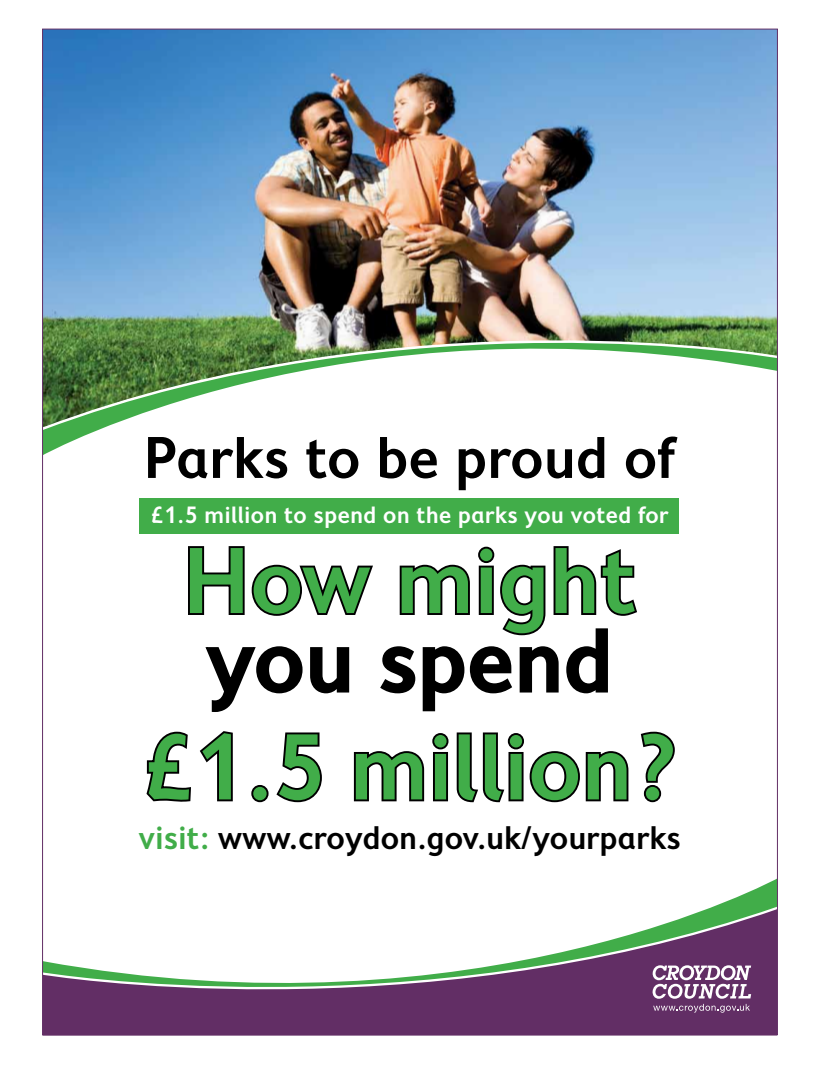
<style>
.page{position:relative;width:820px;height:1078px;background:#fff}
.page>*{position:absolute;margin:0;border:0;box-sizing:border-box;transform-origin:0 0}
.t1{font:600 95.5px "Fiendstar";color:#41ad49}
.t2{font:600 91.9px "Fiendstar";color:#000}
.t3{font:600 60.1px "Fiendstar";color:#000}
.t4{font:600 33.5px "Fiendstar";color:#000}
.t5{font:600 24.2px "Fiendstar";letter-spacing:.01em;color:#fff}
.s1{color:#41ad49}
</style>
<div class="page">
<img style="left:44px;top:31px;width:731px;height:257px">
<svg style="left:44px;top:288px;width:731px;height:2px"></svg>
<img style="left:44px;top:290px;width:731px;height:165px">
<svg style="left:722px;top:879px;width:53px;height:24px"></svg>
<svg style="left:42px;top:903px;width:736px;height:133px"></svg>
<svg style="left:652px;top:964px;width:98px;height:48px"></svg>
<svg style="left:188px;top:546px;width:449px;height:166px"></svg>
<svg style="left:146px;top:731px;width:87px;height:71px"></svg>
<div style="left:251px;top:784px;width:17px;height:18px;border:4px solid #000;border-radius:50%"></div>
<svg style="left:276px;top:732px;width:46px;height:71px"></svg>
<svg style="left:353px;top:732px;width:276px;height:71px"></svg>
<svg style="left:640px;top:731px;width:35px;height:72px"></svg>
<div style="left:139px;top:498px;width:540px;height:36px;background:#41ad49"></div>
<h3 class="t3" style="left:144px;top:424px;width:533px">Parks to be proud of</h3>
<p class="t5" style="left:151px;top:501px;width:519px">£1.5 million to spend on the parks you voted for</p>
<h1 class="t1" style="left:183px;top:527px;width:455px">How might</h1>
<h2 class="t2" style="left:206px;top:609px;width:408px">you spend</h2>
<h1 class="t1" style="left:144px;top:713px;width:533px">£1.5 million?</h1>
<h3 class="t4" style="left:139px;top:818px;width:543px"><span class="s1">visit:</span> www.croydon.gov.uk/yourparks</h3>
</div>
